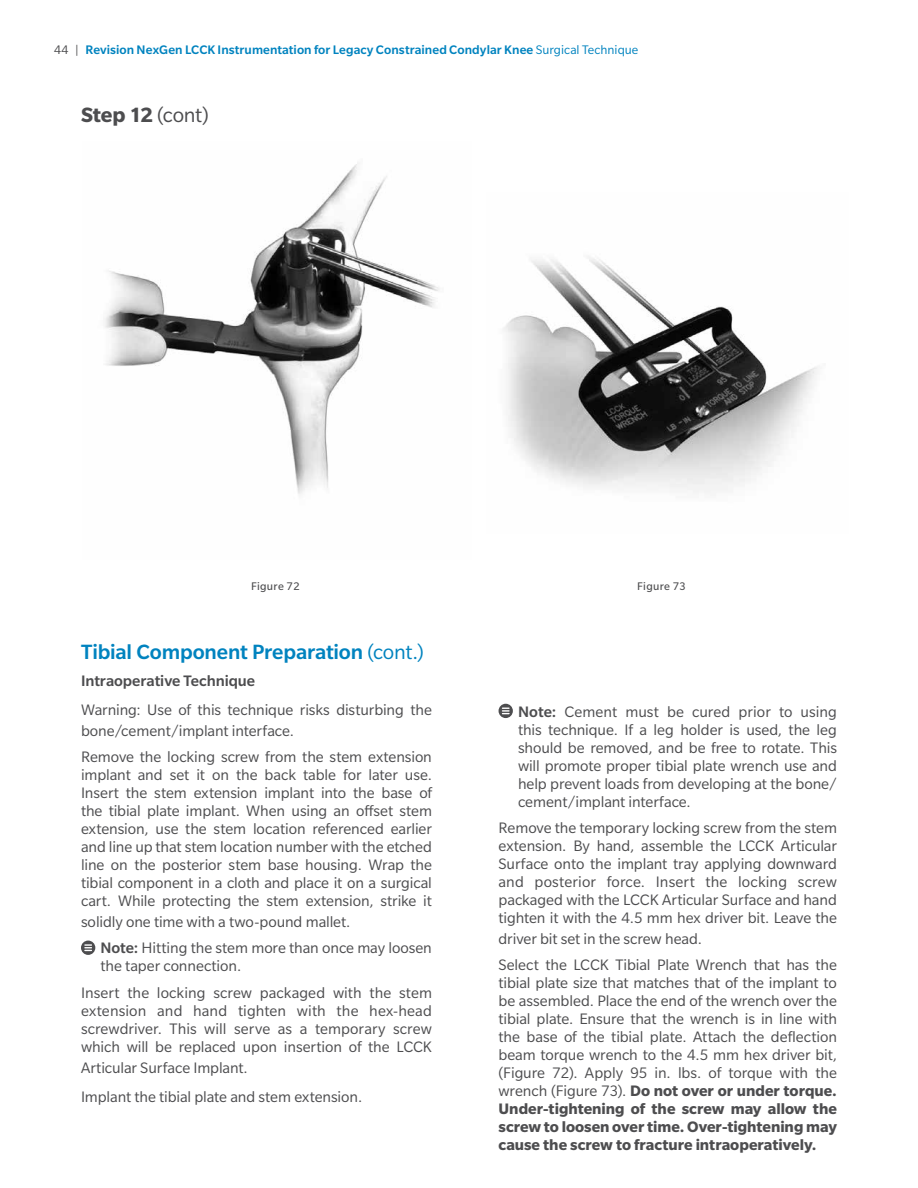
<style>
.page{position:relative;width:918px;height:1188px;background:#fff}
.page>*{position:absolute;margin:0;border:0;box-sizing:border-box;transform-origin:0 0}
.t1{font:500 22.5px "Slate Pro";letter-spacing:-.005em;color:#0083bf}
.t2{font:700 22.5px "Slate Pro";letter-spacing:-.005em;color:#4d4d4f}
.t3{font:16.5px/18px "Slate Pro";letter-spacing:-.005em;color:#4d4d4f}
.t4{font:500 16.5px "Slate Pro";letter-spacing:-.005em;color:#4d4d4f}
.t5{font:500 13.5px "Slate Pro";letter-spacing:.005em;color:#0083bf}
.t6{font:12px "Slate Pro";letter-spacing:.025em;color:#4d4d4f}
.s1{font-weight:400;color:#4d4d4f}
.s2{font-weight:400}
.s3{font-weight:500}
.s4{font-weight:700}
</style>
<div class="page">
<svg style="left:81px;top:941px;width:14px;height:14px"></svg>
<svg style="left:85px;top:944px;width:6px;height:7px"></svg>
<svg style="left:499px;top:704px;width:14px;height:14px"></svg>
<svg style="left:502px;top:708px;width:7px;height:6px"></svg>
<img style="left:105px;top:163px;width:334px;height:331px">
<img style="left:503px;top:256px;width:315px;height:237px">
<p class="t5" style="left:54px;top:42px;width:586px"><span class="s1">44 |</span> Revision NexGen LCCK Instrumentation for Legacy Constrained Condylar Knee <span class="s2">Surgical Technique</span></p>
<h1 class="t2" style="left:81px;top:102px;width:129px">Step 12 <span class="s2">(cont)</span></h1>
<p class="t6" style="left:251px;top:580px;width:50px">Figure 72</p>
<p class="t6" style="left:637px;top:580px;width:50px">Figure 73</p>
<h1 class="t1" style="left:81px;top:639px;width:344px">Tibial Component Preparation <span class="s2">(cont.)</span></h1>
<p class="t4" style="left:81px;top:672px;width:176px">Intraoperative Technique</p>
<p class="t3" style="left:81px;top:699px;width:353px;line-height:21px">Warning: Use of this technique risks disturbing the bone/cement/implant interface.</p>
<p class="t3" style="left:81px;top:748px;width:353px;text-align:justify">Remove the locking screw from the stem extension implant and set it on the back table for later use.<br>Insert the stem extension implant into the base of the tibial plate implant. When using an offset stem extension, use the stem location referenced earlier and line up that stem location number with the etched line on the posterior stem base housing. Wrap the tibial component in a cloth and place it on a surgical cart. While protecting the stem extension, strike it</p>
<p class="t3" style="left:101px;top:909px;width:333px;line-height:26.1px;text-indent:-20px">solidly one time with a two-pound mallet.<br><span class="s3">Note:</span> Hitting the stem more than once may loosen</p>
<p class="t3" style="left:81px;top:953px;width:353px;line-height:26.1px;text-indent:20px">the taper connection.<br>Insert the locking screw packaged with the stem</p>
<p class="t3" style="left:81px;top:1001px;width:352px;text-align:justify">extension and hand tighten with the hex-head screwdriver. This will serve as a temporary screw which will be replaced upon insertion of the LCCK</p>
<p class="t3" style="left:81px;top:1053px;width:283px;line-height:29.1px">Articular Surface Implant.<br>Implant the tibial plate and stem extension.</p>
<p class="t3" style="left:518px;top:702px;width:321px;text-align:justify"><span class="s3">Note:</span> Cement must be cured prior to using this technique. If a leg holder is used, the leg should be removed, and be free to rotate. This will promote proper tibial plate wrench use and help prevent loads from developing at the bone/ cement/implant interface.</p>
<p class="t3" style="left:499px;top:818px;width:340px;text-align:justify">Remove the temporary locking screw from the stem extension. By hand, assemble the LCCK Articular Surface onto the implant tray applying downward and posterior force. Insert the locking screw packaged with the LCCK Articular Surface and hand tighten it with the 4.5 mm hex driver bit. Leave the</p>
<p class="t3" style="left:499px;top:925px;width:340px;line-height:26.1px">driver bit set in the screw head.<br>Select the LCCK Tibial Plate Wrench that has the</p>
<p class="t3" style="left:499px;top:974px;width:340px;text-align:justify">tibial plate size that matches that of the implant to be assembled. Place the end of the wrench over the tibial plate. Ensure that the wrench is in line with the base of the tibial plate. Attach the deflection beam torque wrench to the 4.5 mm hex driver bit, (Figure 72). Apply 95 in. lbs. of torque with the wrench (Figure 73). <span class="s4">Do not over or under torque.<br>Under-tightening of the screw may allow the screw to loosen over time. Over-tightening may cause the screw to fracture intraoperatively.</span></p>
</div>
